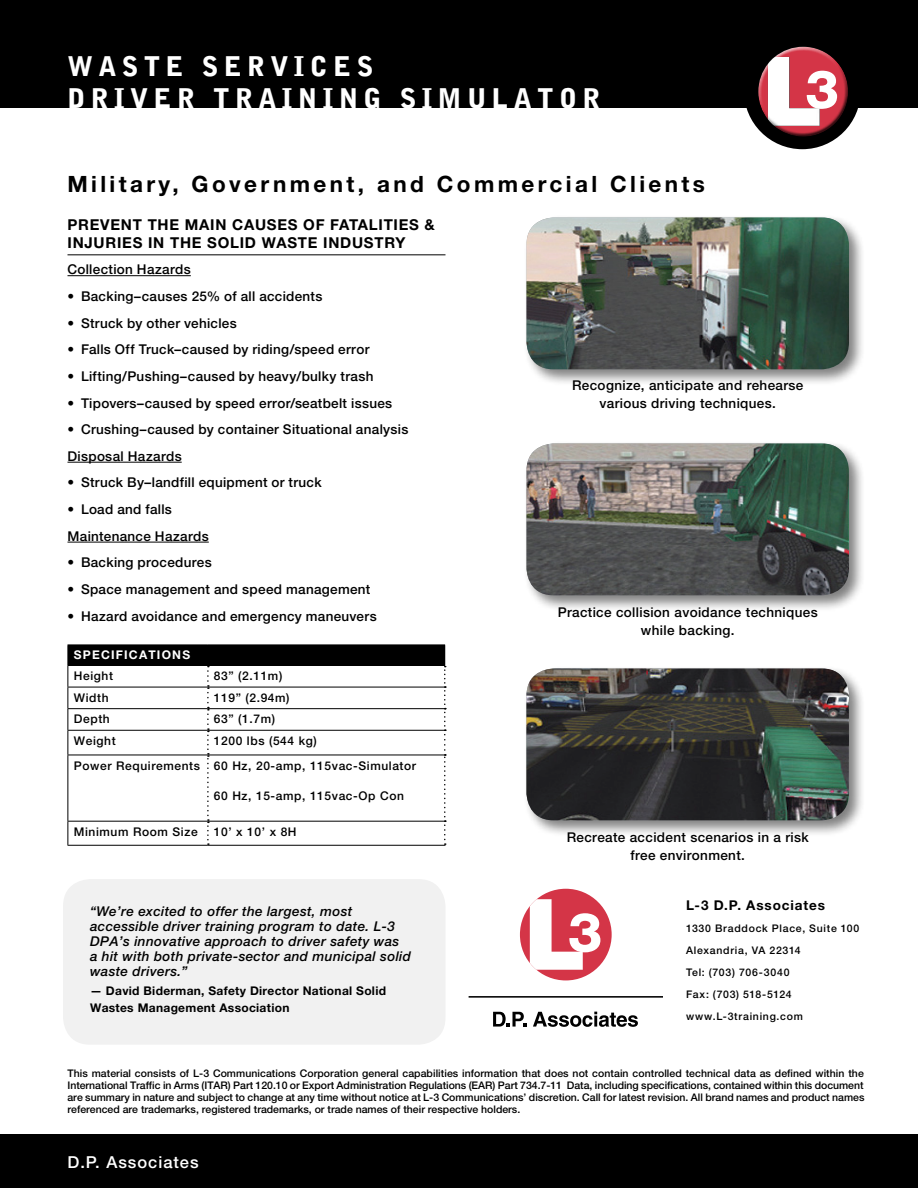
<style>
.page{position:relative;width:918px;height:1188px;background:#fff}
.page>*{position:absolute;margin:0;border:0;box-sizing:border-box;transform-origin:0 0}
.t1{font:900 27px/31.5px "Bell Gothic Std";letter-spacing:.2em;color:#fff}
.t2{font:700 22.5px "Helvetica Neue LT Std";letter-spacing:.15em;color:#000}
.t3{font:500 16.5px "Helvetica Neue LT Std";letter-spacing:.06em;color:#fff}
.t4{font:700 15px/18px "Helvetica Neue LT Std";letter-spacing:.05em;color:#000}
.t5{font:500 13.5px/18px "Helvetica Neue LT Std";letter-spacing:.025em;color:#000;text-align:center}
.t6{font:italic 500 13.5px/15px "Helvetica Neue LT Std";letter-spacing:.025em;color:#000}
.t7{font:700 13.5px "Helvetica Neue LT Std";letter-spacing:.065em;color:#000}
.t8{font:500 12px/24.8px "Helvetica Neue LT Std";letter-spacing:.05em;color:#000}
.t9{font:700 12px/16.5px "Helvetica Neue LT Std";letter-spacing:.025em;color:#000}
.t10{font:700 12px "Helvetica Neue LT Std";letter-spacing:.1em;color:#fff}
.t11{font:500 10.5px/12px "Helvetica Neue LT Std";letter-spacing:.05em;color:#000;text-align:justify}
.t12{font:500 10.5px/22.2px "Helvetica Neue LT Std";letter-spacing:.07em;color:#000}
</style>
<div class="page">
<div style="left:0;top:0;width:918px;height:108px;background:#000"></div>
<div style="left:744px;top:33px;width:117px;height:116px;background:#000;border-radius:50%"></div>
<div style="left:757px;top:47px;width:88px;height:82px;background:#fff;opacity:.75"></div>
<div style="left:759px;top:54px;width:90px;height:84px;background:#000;opacity:.75"></div>
<div style="left:0;top:1134px;width:918px;height:54px;background:#000"></div>
<hr style="left:469px;top:996px;width:194px;height:2px;background:#000">
<div style="left:520px;top:889px;width:92px;height:91px;background:#d43547;border-radius:50%"></div>
<svg style="left:530px;top:899px;width:70px;height:71px"></svg>
<svg style="left:493px;top:1012px;width:33px;height:15px"></svg>
<svg style="left:533px;top:1012px;width:105px;height:15px"></svg>
<div style="left:523px;top:440px;width:343px;height:172px;background:#000;opacity:.5"></div>
<img style="left:526px;top:443px;width:323px;height:152px">
<div style="left:523px;top:214px;width:343px;height:172px;background:#000;opacity:.5"></div>
<img style="left:526px;top:218px;width:323px;height:151px">
<div style="left:523px;top:665px;width:343px;height:172px;background:#000;opacity:.5"></div>
<img style="left:526px;top:669px;width:323px;height:151px">
<hr style="left:68px;top:254px;width:378px;height:1px;background:#000">
<hr style="left:68px;top:275px;width:123px;height:1px;background:#000">
<hr style="left:68px;top:462px;width:114px;height:1px;background:#000">
<hr style="left:68px;top:542px;width:141px;height:1px;background:#000">
<div style="left:68px;top:645px;width:377px;height:20px;background:#000"></div>
<hr style="left:68px;top:665px;width:140px;height:1px;background:#000">
<hr style="left:208px;top:665px;width:237px;height:1px;background:#000">
<hr style="left:68px;top:687px;width:140px;height:1px;background:#000">
<hr style="left:208px;top:687px;width:236px;height:1px;background:#000">
<hr style="left:68px;top:708px;width:140px;height:1px;background:#000">
<hr style="left:208px;top:708px;width:236px;height:1px;background:#000">
<hr style="left:68px;top:730px;width:140px;height:1px;background:#000">
<svg style="left:68px;top:666px;width:1px;height:89px"></svg>
<hr style="left:208px;top:730px;width:236px;height:1px;background:#000">
<hr style="left:68px;top:755px;width:140px;height:1px;background:#000">
<hr style="left:68px;top:755px;width:1px;height:66px;background:#000">
<hr style="left:208px;top:755px;width:236px;height:1px;background:#000">
<hr style="left:68px;top:821px;width:140px;height:1px;background:#000">
<svg style="left:68px;top:822px;width:1px;height:23px"></svg>
<hr style="left:208px;top:821px;width:236px;height:1px;background:#000">
<hr style="left:68px;top:845px;width:140px;height:1px;background:#000">
<hr style="left:208px;top:845px;width:238px;height:1px;background:#000">
<svg style="left:207px;top:666px;width:2px;height:179px"></svg>
<svg style="left:444px;top:645px;width:2px;height:200px"></svg>
<div style="left:63px;top:879px;width:383px;height:166px;background:#f1f1f1;border-radius:27px"></div>
<h1 class="t1" style="left:68px;top:51px;width:535px">WASTE SERVICES<br>DRIVER TRAINING SIMULATOR</h1>
<h2 class="t2" style="left:68px;top:170px;width:639px">Military, Government, and Commercial Clients</h2>
<p class="t4" style="left:68px;top:215px;width:369px">PREVENT THE MAIN CAUSES OF FATALITIES &amp;<br>INJURIES IN THE SOLID WASTE INDUSTRY</p>
<p class="t5" style="left:68px;top:260px;width:125px">Collection Hazards</p>
<p class="t5" style="left:68px;top:287px;width:256px">• Backing–causes 25% of all accidents</p>
<p class="t5" style="left:68px;top:314px;width:171px">• Struck by other vehicles</p>
<p class="t5" style="left:68px;top:340px;width:303px">• Falls Off Truck–caused by riding/speed error</p>
<p class="t5" style="left:68px;top:367px;width:308px">• Lifting/Pushing–caused by heavy/bulky trash</p>
<p class="t5" style="left:68px;top:394px;width:326px">• Tipovers–caused by speed error/seatbelt issues</p>
<p class="t5" style="left:68px;top:416px;width:342px;line-height:26.7px;text-align:left">• Crushing–caused by container Situational analysis<br>Disposal Hazards</p>
<p class="t5" style="left:68px;top:473px;width:256px">• Struck By–landfill equipment or truck</p>
<p class="t5" style="left:68px;top:496px;width:143px;line-height:26.7px;text-align:left">• Load and falls<br>Maintenance Hazards</p>
<p class="t5" style="left:68px;top:553px;width:146px">• Backing procedures</p>
<p class="t5" style="left:68px;top:580px;width:304px">• Space management and speed management</p>
<p class="t5" style="left:68px;top:607px;width:311px">• Hazard avoidance and emergency maneuvers</p>
<p class="t10" style="left:74px;top:648px;width:118px">SPECIFICATIONS</p>
<p class="t8" style="left:74px;top:663px;width:41px">Height</p>
<p class="t8" style="left:214px;top:663px;width:70px">83” (2.11m)</p>
<p class="t8" style="left:74px;top:685px;width:36px">Width</p>
<p class="t8" style="left:214px;top:685px;width:77px">119” (2.94m)</p>
<p class="t8" style="left:74px;top:706px;width:37px">Depth</p>
<p class="t8" style="left:214px;top:706px;width:63px">63” (1.7m)</p>
<p class="t8" style="left:74px;top:728px;width:43px">Weight</p>
<p class="t8" style="left:74px;top:728px;width:344px;text-indent:140px">1200 lbs (544 kg)<br>Power Requirements 60 Hz, 20-amp, 115vac-Simulator</p>
<p class="t8" style="left:214px;top:783px;width:192px">60 Hz, 15-amp, 115vac-Op Con</p>
<p class="t8" style="left:74px;top:819px;width:125px">Minimum Room Size</p>
<p class="t8" style="left:214px;top:819px;width:84px">10’ x 10’ x 8H</p>
<p class="t6" style="left:90px;top:903px;width:323px">“We’re excited to offer the largest, most accessible driver training program to date. L-3<br>DPA’s innovative approach to driver safety was<br>a hit with both private-sector and municipal solid waste drivers.”</p>
<p class="t9" style="left:90px;top:983px;width:298px">— David Biderman, Safety Director National Solid<br>Wastes Management Association</p>
<p class="t5" style="left:572px;top:376px;width:233px">Recognize, anticipate and rehearse various driving techniques.</p>
<p class="t5" style="left:558px;top:603px;width:261px">Practice collision avoidance techniques while backing.</p>
<p class="t5" style="left:567px;top:828px;width:244px">Recreate accident scenarios in a risk free environment.</p>
<p class="t7" style="left:686px;top:896px;width:141px">L-3 D.P. Associates</p>
<p class="t12" style="left:686px;top:917px;width:175px">1330 Braddock Place, Suite 100<br>Alexandria, VA 22314<br>Tel: (703) 706-3040<br>Fax: (703) 518-5124 www.L-3training.com</p>
<p class="t11" style="left:68px;top:1067px;width:798px">This material consists of L-3 Communications Corporation general capabilities information that does not contain controlled technical data as defined within the International Traffic in Arms (ITAR) Part 120.10 or Export Administration Regulations (EAR) Part 734.7-11 Data, including specifications, contained within this document are summary in nature and subject to change at any time without notice at L-3 Communications’ discretion. Call for latest revision. All brand names and product names referenced are trademarks, registered trademarks, or trade names of their respective holders.</p>
<p class="t3" style="left:68px;top:1152px;width:133px">D.P. Associates</p>
</div>
